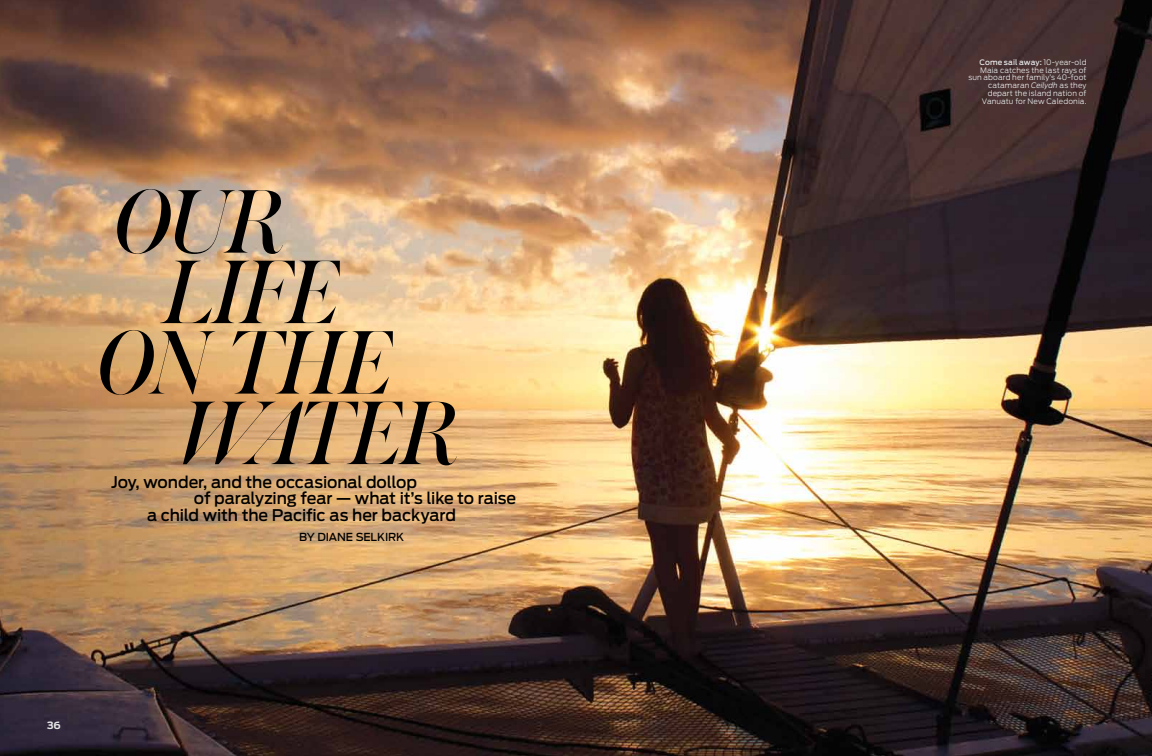
<style>
.page{position:relative;width:1152px;height:756px;background:#fff}
.page>*{position:absolute;margin:0;border:0;box-sizing:border-box;transform-origin:0 0}
.t1{font:italic 95px "Austin Hairline";letter-spacing:-.03em;color:#000}
.t2{font:500 16px "Antenna";letter-spacing:-.01em;color:#000}
.t3{font:500 11px "Antenna";letter-spacing:-.01em;color:#000}
.t4{font:700 10px "Antenna";color:#e6e7e8}
.t5{font:300 7.5px/7.8px "Antenna";letter-spacing:.01em;color:#e6e7e8;text-align:right}
.s1{font-weight:500}
.s2{font-style:italic}
</style>
<div class="page">
<img style="left:0;top:0;width:1152px;height:756px">
<h1 class="t1" style="left:114px;top:158px;width:172px">OUR</h1>
<h1 class="t1" style="left:163px;top:228px;width:179px">LIFE</h1>
<h1 class="t1" style="left:97px;top:299px;width:298px">ON THE</h1>
<h1 class="t1" style="left:182px;top:369px;width:278px">WATER</h1>
<h2 class="t2" style="left:111px;top:472px;width:308px">Joy, wonder, and the occasional dollop</h2>
<h2 class="t2" style="left:194px;top:488px;width:324px">of paralyzing fear — what it’s like to raise</h2>
<h2 class="t2" style="left:147px;top:505px;width:311px">a child with the Pacific as her backyard</h2>
<h3 class="t3" style="left:299px;top:530px;width:107px">By Diane Selkirk</h3>
<h3 class="t4" style="left:47px;top:719px;width:15px">36</h3>
<p class="t5" style="left:968px;top:58px;width:120px"><span class="s1">Come sail away:</span> 10-year-old<br>Maia catches the last rays of sun aboard her family’s 40-foot catamaran <span class="s2">Ceilydh</span> as they depart the island nation of<br>Vanuatu for New Caledonia.</p>
</div>
